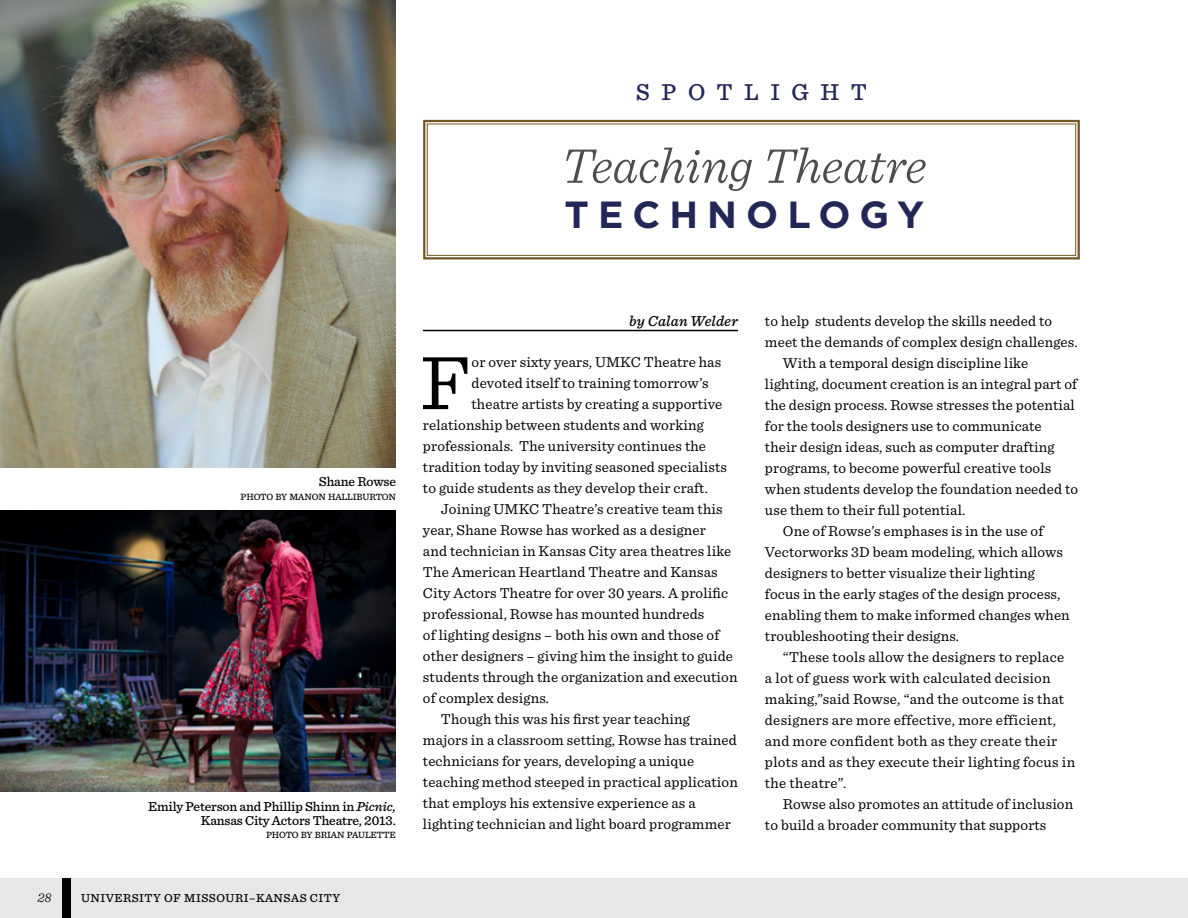
<style>
.page{position:relative;width:1188px;height:918px;background:#fff}
.page>*{position:absolute;margin:0;border:0;box-sizing:border-box;transform-origin:0 0}
.t1{font:79.35px "Sentinel";color:#000}
.t2{font:700 37.8px "Gotham";letter-spacing:.24em;color:#232757}
.t3{font:500 24px "Sentinel";letter-spacing:.48em;color:#232757}
.t4{font:15px "Sentinel";letter-spacing:.01em;color:#000}
.t5{font:italic 500 15px "Sentinel";letter-spacing:.01em;color:#000}
.t6{font:500 13.5px/13.5px "Sentinel";letter-spacing:-.01em;color:#000;text-align:right}
.t7{font:italic 300 13.5px "Sentinel";color:#000}
.t8{font:500 12px "Sentinel";letter-spacing:.04em;color:#000}
.t9{font:500 9.45px "Sentinel";letter-spacing:-.015em;color:#000}
.s1{font-style:italic}
</style>
<div class="page">
<div style="left:0;top:878px;width:1188px;height:40px;background:#e6e7e8"></div>
<div style="left:63px;top:878px;width:8px;height:40px;background:#000"></div>
<img style="left:0;top:0;width:396px;height:468px">
<hr style="left:423px;top:330px;width:315px;height:1px;background:#000">
<svg style="left:423px;top:119px;width:657px;height:141px"></svg>
<div style="left:427px;top:124px;width:649px;height:132px;border:1px solid #745823"></div>
<svg style="left:566px;top:148px;width:360px;height:43px"></svg>
<img style="left:0;top:511px;width:396px;height:281px">
<h3 class="t3" style="left:636px;top:74px;width:233px">SPOTLIGHT</h3>
<h2 class="t2" style="left:565px;top:193px;width:361px">TECHNOLOGY</h2>
<p class="t6" style="left:319px;top:474px;width:79px">Shane Rowse</p>
<p class="t9" style="left:241px;top:489px;width:157px">PHOTO BY MANON HALLIBURTON</p>
<p class="t6" style="left:148px;top:799px;width:249px">Emily Peterson and Phillip Shinn in <span class="s1">Picnic,<br></span>Kansas City Actors Theatre, 2013.</p>
<p class="t9" style="left:266px;top:828px;width:131px">PHOTO BY BRIAN PAULETTE</p>
<p class="t7" style="left:37px;top:887px;width:15px">28</p>
<p class="t8" style="left:81px;top:889px;width:261px">UNIVERSITY OF MISSOURI–KANSAS CITY</p>
<p class="t5" style="left:629px;top:309px;width:110px">by Calan Welder</p>
<h1 class="t1" style="left:420px;top:323px;width:52px">F</h1>
<p class="t4" style="left:472px;top:351px;width:251px">or over sixty years, UMKC Theatre has</p>
<p class="t4" style="left:472px;top:372px;width:238px">devoted itself to training tomorrow’s</p>
<p class="t4" style="left:472px;top:393px;width:252px">theatre artists by creating a supportive</p>
<p class="t4" style="left:423px;top:414px;width:282px">relationship between students and working</p>
<p class="t4" style="left:423px;top:435px;width:285px">professionals. The university continues the</p>
<p class="t4" style="left:423px;top:456px;width:306px">tradition today by inviting seasoned specialists</p>
<p class="t4" style="left:423px;top:477px;width:286px">to guide students as they develop their craft.</p>
<p class="t4" style="left:441px;top:498px;width:283px">Joining UMKC Theatre’s creative team this</p>
<p class="t4" style="left:423px;top:519px;width:284px">year, Shane Rowse has worked as a designer</p>
<p class="t4" style="left:423px;top:540px;width:310px">and technician in Kansas City area theatres like</p>
<p class="t4" style="left:423px;top:561px;width:296px">The American Heartland Theatre and Kansas</p>
<p class="t4" style="left:423px;top:582px;width:307px">City Actors Theatre for over 30 years. A prolific</p>
<p class="t4" style="left:423px;top:603px;width:283px">professional, Rowse has mounted hundreds</p>
<p class="t4" style="left:423px;top:624px;width:298px">of lighting designs – both his own and those of</p>
<p class="t4" style="left:423px;top:645px;width:312px">other designers – giving him the insight to guide</p>
<p class="t4" style="left:423px;top:666px;width:316px">students through the organization and execution</p>
<p class="t4" style="left:423px;top:687px;width:128px">of complex designs.</p>
<p class="t4" style="left:441px;top:708px;width:251px">Though this was his first year teaching</p>
<p class="t4" style="left:423px;top:729px;width:315px">majors in a classroom setting, Rowse has trained</p>
<p class="t4" style="left:423px;top:750px;width:273px">technicians for years, developing a unique</p>
<p class="t4" style="left:423px;top:771px;width:316px">teaching method steeped in practical application</p>
<p class="t4" style="left:423px;top:792px;width:274px">that employs his extensive experience as a</p>
<p class="t4" style="left:423px;top:813px;width:309px">lighting technician and light board programmer</p>
<p class="t4" style="left:765px;top:310px;width:289px">to help students develop the skills needed to</p>
<p class="t4" style="left:765px;top:331px;width:314px">meet the demands of complex design challenges.</p>
<p class="t4" style="left:783px;top:352px;width:247px">With a temporal design discipline like</p>
<p class="t4" style="left:765px;top:373px;width:314px">lighting, document creation is an integral part of</p>
<p class="t4" style="left:765px;top:394px;width:311px">the design process. Rowse stresses the potential</p>
<p class="t4" style="left:765px;top:415px;width:278px">for the tools designers use to communicate</p>
<p class="t4" style="left:765px;top:436px;width:291px">their design ideas, such as computer drafting</p>
<p class="t4" style="left:765px;top:457px;width:288px">programs, to become powerful creative tools</p>
<p class="t4" style="left:765px;top:478px;width:315px">when students develop the foundation needed to</p>
<p class="t4" style="left:765px;top:499px;width:202px">use them to their full potential.</p>
<p class="t4" style="left:783px;top:520px;width:262px">One of Rowse’s emphases is in the use of</p>
<p class="t4" style="left:765px;top:541px;width:300px">Vectorworks 3D beam modeling, which allows</p>
<p class="t4" style="left:765px;top:562px;width:271px">designers to better visualize their lighting</p>
<p class="t4" style="left:765px;top:583px;width:297px">focus in the early stages of the design process,</p>
<p class="t4" style="left:765px;top:604px;width:306px">enabling them to make informed changes when</p>
<p class="t4" style="left:765px;top:625px;width:196px">troubleshooting their designs.</p>
<p class="t4" style="left:783px;top:646px;width:283px">“These tools allow the designers to replace</p>
<p class="t4" style="left:765px;top:667px;width:287px">a lot of guess work with calculated decision</p>
<p class="t4" style="left:765px;top:688px;width:301px">making,”said Rowse, “and the outcome is that</p>
<p class="t4" style="left:765px;top:709px;width:292px">designers are more effective, more efficient,</p>
<p class="t4" style="left:765px;top:730px;width:294px">and more confident both as they create their</p>
<p class="t4" style="left:765px;top:751px;width:312px">plots and as they execute their lighting focus in</p>
<p class="t4" style="left:765px;top:772px;width:83px">the theatre”.</p>
<p class="t4" style="left:783px;top:793px;width:292px">Rowse also promotes an attitude of inclusion</p>
<p class="t4" style="left:765px;top:814px;width:283px">to build a broader community that supports</p>
</div>
